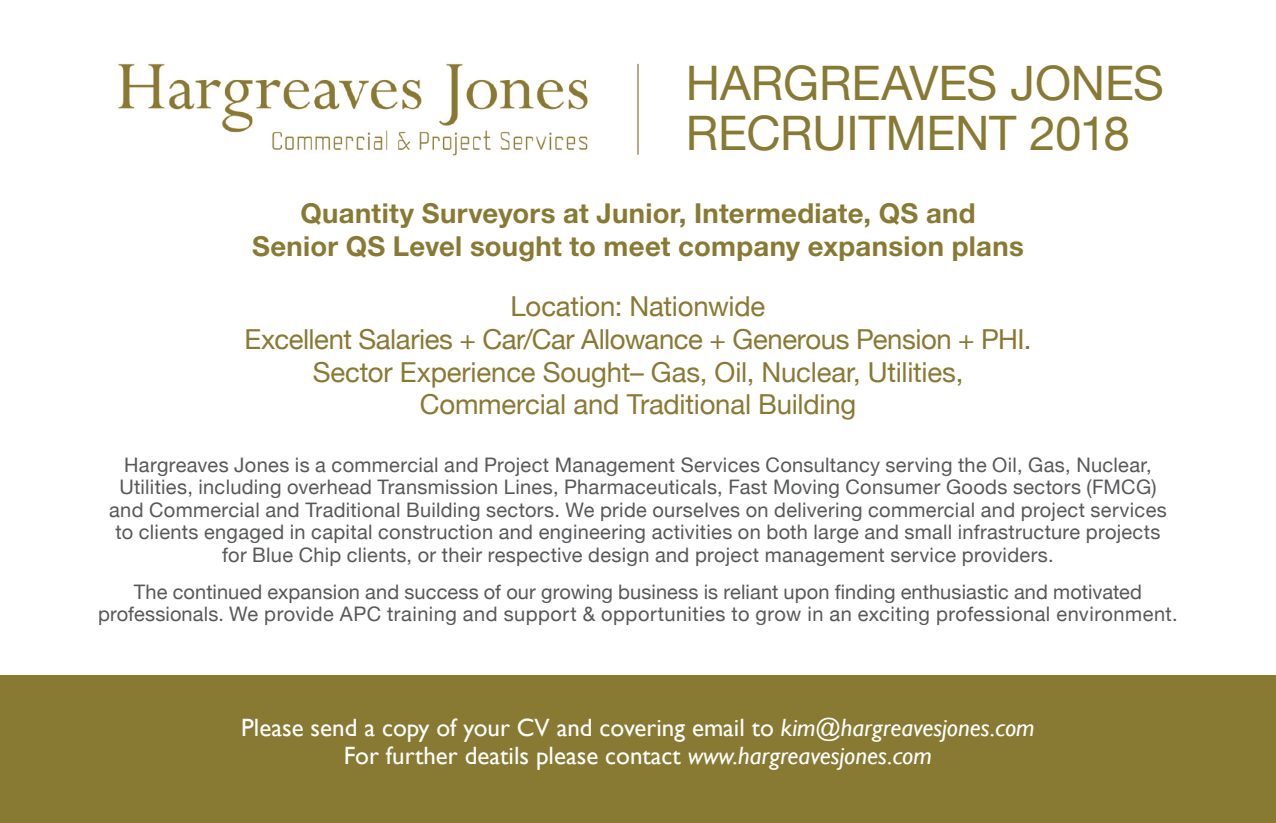
<style>
.page{position:relative;width:1276px;height:823px;background:#fff}
.page>*{position:absolute;margin:0;border:0;box-sizing:border-box;transform-origin:0 0}
.t1{font:47.5px/50px "Helvetica Neue";letter-spacing:-.005em;color:#887a33}
.t2{font:27.5px/32.5px "Helvetica Neue";letter-spacing:-.01em;color:#8a7933;text-align:center}
.t3{font:700 27.5px/32.5px "Helvetica Neue";letter-spacing:.01em;color:#887a33;text-align:center}
.t4{font:25px/27.5px "Gill Sans";color:#fff;text-align:center}
.t5{font:20px/22.5px "Helvetica Neue";letter-spacing:.015em;color:#57585a;text-align:center}
.s1{font-style:italic}
</style>
<div class="page">
<img style="left:118px;top:63px;width:470px;height:93px">
<div style="left:0;top:675px;width:1276px;height:147px;background:#887a33"></div>
<hr style="left:637px;top:64px;width:1px;height:90px;background:#8c7935">
<p class="t1" style="left:686px;top:61px;width:479px">HARGREAVES JONES<br>RECRUITMENT 2018</p>
<p class="t3" style="left:252px;top:196px;width:773px">Quantity Surveyors at Junior, Intermediate, QS and<br>Senior QS Level sought to meet company expansion plans</p>
<p class="t2" style="left:510px;top:292px;width:256px">Location: Nationwide</p>
<p class="t2" style="left:244px;top:324px;width:788px">Excellent Salaries + Car/Car Allowance + Generous Pension + PHI.</p>
<p class="t2" style="left:313px;top:357px;width:652px">Sector Experience Sought– Gas, Oil, Nuclear, Utilities,<br>Commercial and Traditional Building</p>
<p class="t5" style="left:109px;top:454px;width:1059px">Hargreaves Jones is a commercial and Project Management Services Consultancy serving the Oil, Gas, Nuclear, Utilities, including overhead Transmission Lines, Pharmaceuticals, Fast Moving Consumer Goods sectors (FMCG) and Commercial and Traditional Building sectors. We pride ourselves on delivering commercial and project services to clients engaged in capital construction and engineering activities on both large and small infrastructure projects for Blue Chip clients, or their respective design and project management service providers.</p>
<p class="t5" style="left:98px;top:581px;width:1081px">The continued expansion and success of our growing business is reliant upon finding enthusiastic and motivated professionals. We provide APC training and support &amp; opportunities to grow in an exciting professional environment.</p>
<p class="t4" style="left:241px;top:713px;width:795px">Please send a copy of your CV and covering email to <span class="s1">kim@hargreavesjones.com<br></span>For further deatils please contact <span class="s1">www.hargreavesjones.com</span></p>
</div>
